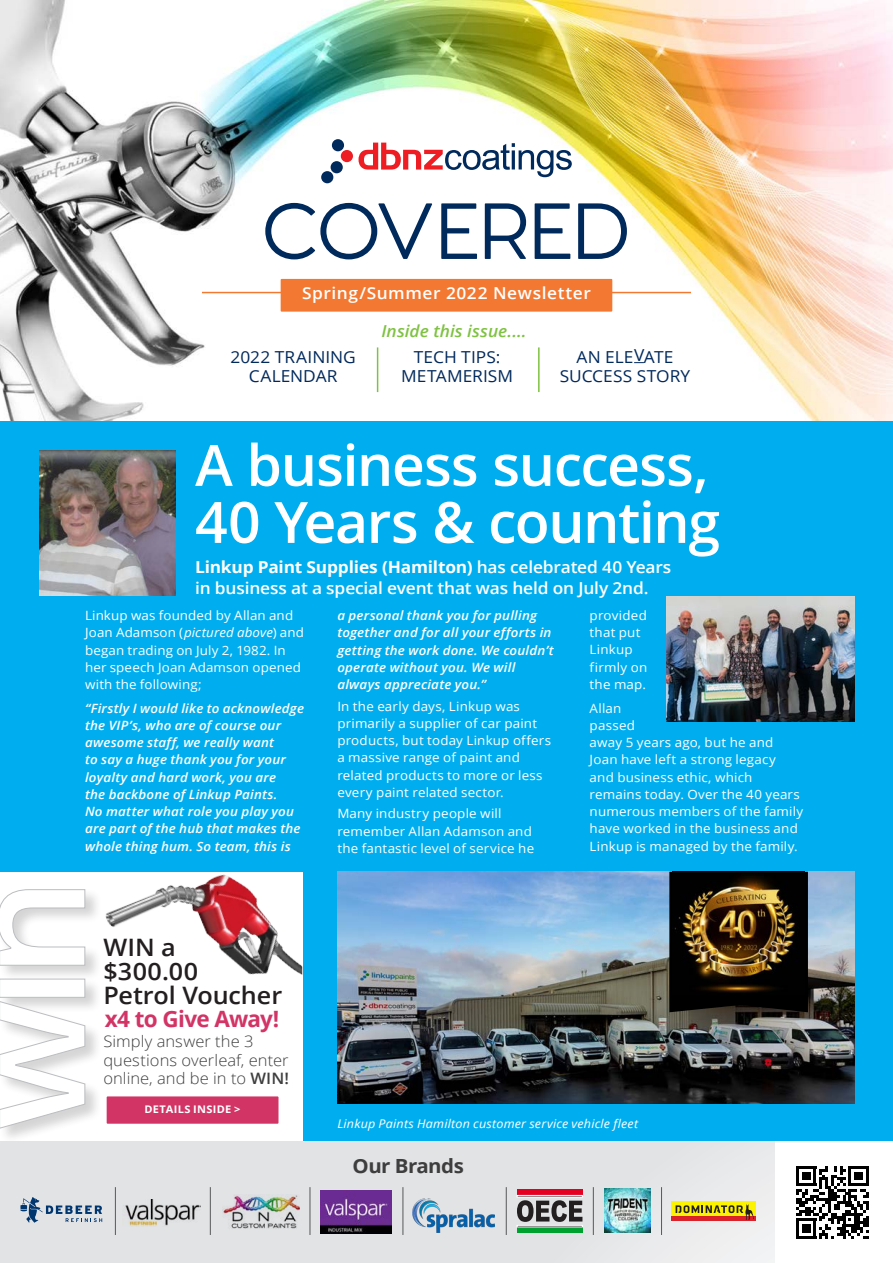
<style>
.page{position:relative;width:893px;height:1263px;background:#fff}
.page>*{position:absolute;margin:0;border:0;box-sizing:border-box;transform-origin:0 0}
.t1{font:84px "Venti CF";letter-spacing:.005em;color:#00295c}
.Body_1_large{font:600 57px/57px "Open Sans";letter-spacing:-.02em;color:#fff}
.Body_1_large-2{font:600 24px/24px "Open Sans";letter-spacing:-.005em;color:#231f20;scale:1.05 1}
.Body_1_large-3{font:700 22.5px "Open Sans";letter-spacing:-.035em;color:#d23466}
.Body_1_large-4{font:700 19.5px "Open Sans";letter-spacing:-.025em;color:#3e3e3f;scale:1.05 1}
.Body_1_large-5{font:600 16.5px/21px "Open Sans";letter-spacing:-.005em;color:#fff;scale:1.05 1}
.Body_1_large-6{font:16.5px/19.5px "Open Sans";color:#00295c;text-align:center;scale:1.05 1}
.Body_1_large-7{font:600 16.5px "Open Sans";letter-spacing:.035em;color:#fff;scale:1.05 1}
.Body_1_large-8{font:italic 600 16.5px "Open Sans";letter-spacing:.005em;color:#7fc241;scale:1.05 1}
.Body_1_large-9{font:300 15.75px/18.9px "Open Sans";letter-spacing:.005em;color:#3e3e3f;scale:1.05 1}
.Body_1_large-10{font:12.75px/17.2px "Open Sans";letter-spacing:.01em;color:#fff;scale:1.05 1}
.Body_1_large-11{font:italic 600 12.75px/17.2px "Open Sans";letter-spacing:.015em;color:#fff;scale:1.05 1}
.Body_1_large-12{font:italic 12px "Open Sans";letter-spacing:.015em;color:#fff;scale:1.05 1}
.Body_1_large-13{font:700 10.5px "Open Sans";letter-spacing:.02em;color:#fff;scale:1.05 1}
.s1{font-weight:700}
.s2{font-style:italic}
.s3{font-weight:600}
</style>
<div class="page">
<div style="left:0;top:421px;width:893px;height:451px;background:#00aeef"></div>
<div style="left:303px;top:476px;width:590px;height:672px;background:#00aeef"></div>
<img style="left:40px;top:451px;width:135px;height:144px">
<div style="left:0;top:889px;width:102px;height:255px;background:#231f20;opacity:.19"></div>
<svg style="left:0;top:889px;width:85px;height:240px"></svg>
<div style="left:0;top:1142px;width:777px;height:121px;background:#e2e3e5"></div>
<div style="left:775px;top:1142px;width:118px;height:121px;background:#fff"></div>
<img style="left:0;top:0;width:893px;height:421px">
<svg style="left:20px;top:1197px;width:82px;height:26px"></svg>
<img style="left:222px;top:1194px;width:78px;height:35px">
<hr style="left:115px;top:1187px;width:1px;height:48px;background:#57585a">
<hr style="left:210px;top:1187px;width:1px;height:48px;background:#57585a">
<hr style="left:310px;top:1187px;width:1px;height:48px;background:#57585a">
<hr style="left:403px;top:1187px;width:1px;height:48px;background:#57585a">
<hr style="left:506px;top:1187px;width:1px;height:48px;background:#57585a">
<hr style="left:593px;top:1187px;width:1px;height:48px;background:#57585a">
<hr style="left:661px;top:1187px;width:1px;height:48px;background:#57585a">
<svg style="left:517px;top:1200px;width:65px;height:22px"></svg>
<div style="left:517px;top:1227px;width:65px;height:6px;background:#00a12e"></div>
<div style="left:517px;top:1225px;width:65px;height:2px;border:1px solid #fff"></div>
<div style="left:517px;top:1190px;width:65px;height:5px;background:#e30021"></div>
<div style="left:517px;top:1195px;width:65px;height:2px;border:1px solid #fff"></div>
<img style="left:125px;top:1199px;width:76px;height:27px">
<img style="left:605px;top:1189px;width:45px;height:44px">
<img style="left:321px;top:1190px;width:70px;height:44px">
<svg style="left:796px;top:1166px;width:73px;height:73px"></svg>
<img style="left:69px;top:874px;width:233px;height:133px">
<div style="left:341px;top:150px;width:12px;height:12px;background:#ee1d23;border-radius:50%"></div>
<div style="left:332px;top:139px;width:12px;height:12px;background:#00295c;border-radius:50%"></div>
<div style="left:331px;top:161px;width:12px;height:12px;background:#00295c;border-radius:50%"></div>
<div style="left:321px;top:171px;width:12px;height:12px;background:#00295c;border-radius:50%"></div>
<svg style="left:358px;top:143px;width:214px;height:34px"></svg>
<div style="left:281px;top:279px;width:331px;height:33px;background:#f37932"></div>
<hr style="left:202px;top:292px;width:489px;height:1px;background:#f37932">
<div style="left:107px;top:1096px;width:171px;height:28px;background:#d23466"></div>
<hr style="left:377px;top:347px;width:1px;height:45px;background:#7fc241">
<hr style="left:538px;top:347px;width:2px;height:45px;background:#7fc241">
<img style="left:413px;top:1198px;width:81px;height:34px">
<div style="left:672px;top:1201px;width:84px;height:20px;background:#fcf300"></div>
<div style="left:672px;top:1216px;width:84px;height:5px;background:#db222a"></div>
<svg style="left:676px;top:1204px;width:78px;height:16px"></svg>
<img style="left:337px;top:872px;width:518px;height:231px">
<svg style="left:669px;top:872px;width:139px;height:140px;background:#0b0a09"></svg>
<img style="left:672px;top:872px;width:133px;height:123px">
<img style="left:667px;top:596px;width:188px;height:125px">
<p class="t1" style="left:262px;top:179px;width:370px">COVERED</p>
<p class="Body_1_large-7" style="left:302px;top:282px;width:277px">Spring/Summer 2022 Newsletter</p>
<p class="Body_1_large-8" style="left:381px;top:319px;width:140px">Inside this issue....</p>
<p class="Body_1_large-6" style="left:231px;top:347px;width:121px">2022 TRAINING<br>CALENDAR</p>
<p class="Body_1_large-6" style="left:401px;top:347px;width:108px">TECH TIPS:<br>METAMERISM</p>
<p class="Body_1_large-6" style="left:560px;top:347px;width:126px">AN ELEVATE<br>SUCCESS STORY</p>
<p class="Body_1_large" style="left:195px;top:435px;width:526px">A business success,<br>40 Years &amp; counting</p>
<p class="Body_1_large-5" style="left:195px;top:556px;width:455px"><span class="s1">Linkup Paint Supplies (Hamilton)</span> has celebrated 40 Years in business at a special event that was held on July 2nd.</p>
<p class="Body_1_large-10" style="left:85px;top:606px;width:210px">Linkup was founded by Allan and<br>Joan Adamson (<span class="s2">pictured above</span>) and began trading on July 2, 1982. In her speech Joan Adamson opened with the following;</p>
<p class="Body_1_large-11" style="left:85px;top:699px;width:210px">“Firstly I would like to acknowledge the VIP’s, who are of course our awesome staff, we really want<br>to say a huge thank you for your loyalty and hard work, you are<br>the backbone of Linkup Paints.<br>No matter what role you play you are part of the hub that makes the whole thing hum. So team, this is</p>
<p class="Body_1_large-11" style="left:337px;top:606px;width:208px">a personal thank you for pulling together and for all your efforts in getting the work done. We couldn’t operate without you. We will always appreciate you.”</p>
<p class="Body_1_large-10" style="left:337px;top:697px;width:205px">In the early days, Linkup was primarily a supplier of car paint products, but today Linkup offers a massive range of paint and related products to more or less every paint related sector.</p>
<p class="Body_1_large-10" style="left:337px;top:805px;width:189px">Many industry people will remember Allan Adamson and the fantastic level of service he</p>
<p class="Body_1_large-10" style="left:590px;top:606px;width:56px">provided that put<br>Linkup firmly on the map.</p>
<p class="Body_1_large-10" style="left:590px;top:699px;width:205px">Allan<br>passed<br>away 5 years ago, but he and<br>Joan have left a strong legacy<br>and business ethic, which remains today. Over the 40 years numerous members of the family have worked in the business and<br>Linkup is managed by the family.</p>
<p class="Body_1_large-2" style="left:103px;top:935px;width:172px">WIN a<br>$300.00<br>Petrol Voucher</p>
<p class="Body_1_large-3" style="left:105px;top:1003px;width:176px">x4 to Give Away!</p>
<p class="Body_1_large-9" style="left:103px;top:1031px;width:178px">Simply answer the 3 questions overleaf, enter online, and be in to <span class="s3">WIN!</span></p>
<p class="Body_1_large-13" style="left:145px;top:1102px;width:93px">DETAILS INSIDE &gt;</p>
<p class="Body_1_large-12" style="left:337px;top:1115px;width:288px">Linkup Paints Hamilton customer service vehicle fleet</p>
<p class="Body_1_large-4" style="left:353px;top:1152px;width:107px">Our Brands</p>
</div>
